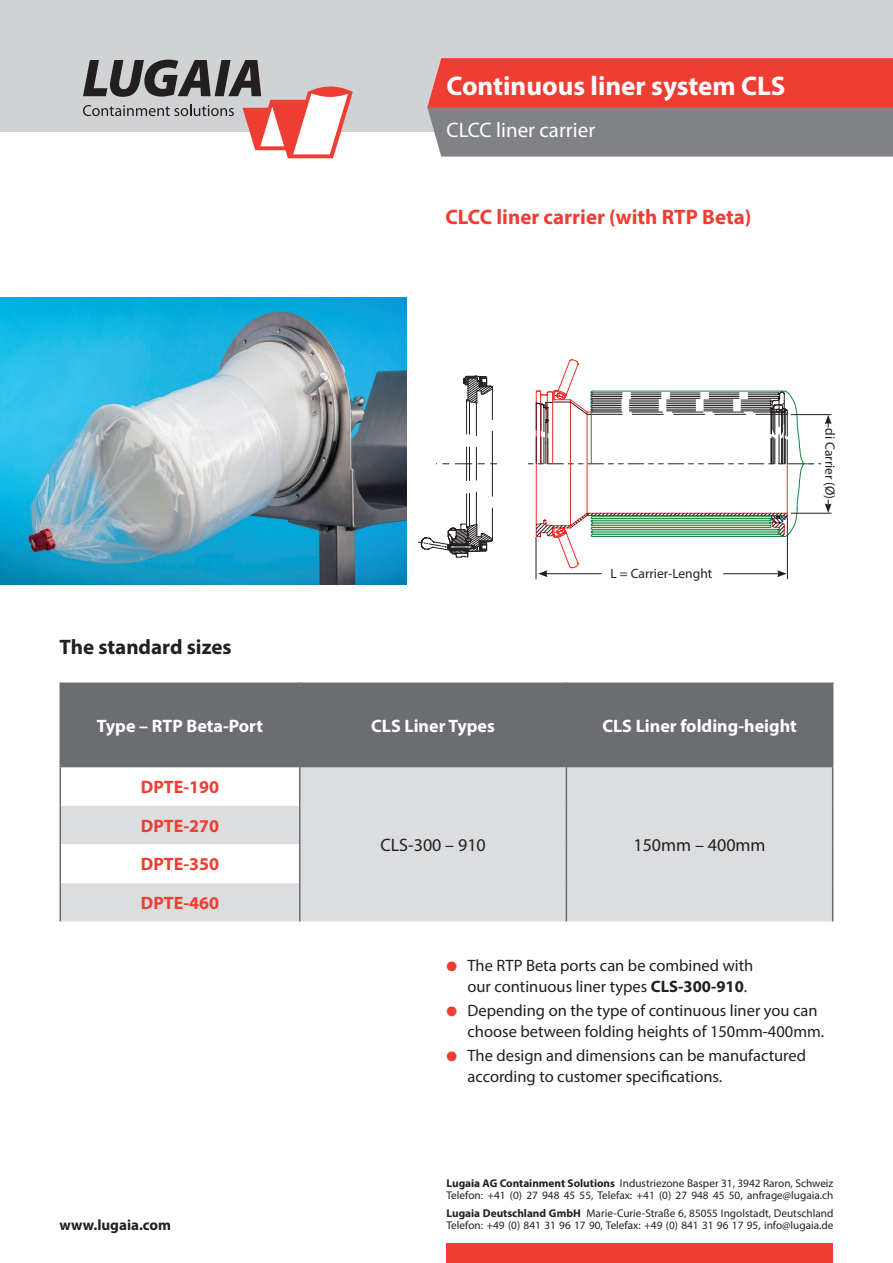
<style>
.page{position:relative;width:893px;height:1263px;background:#fff}
.page>*{position:absolute;margin:0;border:0;box-sizing:border-box;transform-origin:0 0}
.t1{font:700 27px "Myriad Pro";color:#fff}
.t2{font:700 21px "Myriad Pro";color:#ee3e34}
.t3{font:21px "Myriad Pro";color:#fff}
.t4{font:700 21px "Myriad Pro";color:#231f20}
.t5{font:700 18px "Myriad Pro";color:#fff}
.t6{font:700 18px/38.7px "Myriad Pro";color:#ee3e34;text-align:justify}
.t7{font:18px "Myriad Pro";color:#231f20}
.t8{font:16.5px/21px "Myriad Pro";color:#231f20}
.t9{font:700 15px "Myriad Pro";color:#231f20}
.t10{font:13.5px "Myriad Pro";color:#231f20}
.t11{font:11.25px/12px "Myriad Pro";color:#231f20}
.s1{color:#ee3e34}
.s2{font-weight:700}
</style>
<div class="page">
<div style="left:0;top:0;width:893px;height:132px;background:#d1d2d4"></div>
<svg style="left:427px;top:58px;width:466px;height:99px;background:#b8625f"></svg>
<div style="left:446px;top:1244px;width:387px;height:19px;background:#ee3e34"></div>
<svg style="left:83px;top:60px;width:270px;height:98px"></svg>
<div style="left:61px;top:682px;width:771px;height:85px;background:#6c6d70"></div>
<svg style="left:61px;top:767px;width:771px;height:154px;fill:#dcdddf"></svg>
<hr style="left:60px;top:682px;width:1px;height:85px;background:#6c6d70">
<hr style="left:299px;top:682px;width:2px;height:85px;background:#6c6d70">
<hr style="left:566px;top:682px;width:1px;height:85px;background:#6c6d70">
<hr style="left:832px;top:682px;width:1px;height:85px;background:#6c6d70">
<hr style="left:60px;top:767px;width:1px;height:39px;background:#6c6d70">
<hr style="left:60px;top:806px;width:1px;height:38px;background:#6c6d70">
<hr style="left:60px;top:844px;width:1px;height:39px;background:#6c6d70">
<hr style="left:60px;top:883px;width:1px;height:38px;background:#6c6d70">
<hr style="left:299px;top:767px;width:2px;height:39px;background:#6c6d70">
<hr style="left:299px;top:806px;width:2px;height:38px;background:#6c6d70">
<hr style="left:299px;top:844px;width:2px;height:39px;background:#6c6d70">
<hr style="left:299px;top:883px;width:2px;height:38px;background:#6c6d70">
<hr style="left:566px;top:767px;width:1px;height:39px;background:#6c6d70">
<hr style="left:566px;top:806px;width:1px;height:38px;background:#6c6d70">
<hr style="left:566px;top:844px;width:1px;height:39px;background:#6c6d70">
<hr style="left:566px;top:883px;width:1px;height:38px;background:#6c6d70">
<hr style="left:832px;top:767px;width:1px;height:39px;background:#6c6d70">
<hr style="left:832px;top:806px;width:1px;height:38px;background:#6c6d70">
<hr style="left:832px;top:844px;width:1px;height:39px;background:#6c6d70">
<hr style="left:832px;top:883px;width:1px;height:38px;background:#6c6d70">
<img style="left:0;top:297px;width:406px;height:287px">
<svg style="left:418px;top:375px;width:80px;height:183px"></svg>
<hr style="left:536px;top:537px;width:1px;height:42px;background:#231f20">
<hr style="left:787px;top:518px;width:1px;height:61px;background:#231f20">
<svg style="left:527px;top:359px;width:305px;height:218px"></svg>
<h1 class="t1" style="left:446px;top:68px;width:341px">Continuous liner system CLS</h1>
<h2 class="t3" style="left:446px;top:117px;width:150px">CLCC liner carrier</h2>
<h2 class="t2" style="left:445px;top:203px;width:308px">CLCC liner carrier (with RTP Beta)</h2>
<p class="t10" style="left:838px;top:428px;width:72px;rotate:90deg">di Carrier (Ø)</p>
<h2 class="t4" style="left:60px;top:633px;width:174px">The standard sizes</h2>
<p class="t10" style="left:611px;top:565px;width:103px">L = Carrier-Lenght</p>
<h3 class="t5" style="left:97px;top:714px;width:168px">Type – RTP Beta-Port</h3>
<h3 class="t5" style="left:371px;top:714px;width:125px">CLS Liner Types</h3>
<h3 class="t5" style="left:602px;top:714px;width:196px">CLS Liner folding-height</h3>
<h3 class="t6" style="left:141px;top:767px;width:80px">DPTE-190</h3>
<h3 class="t6" style="left:141px;top:806px;width:80px">DPTE-270<br>DPTE-350<br>DPTE-460</h3>
<h3 class="t7" style="left:380px;top:834px;width:107px">CLS-300 – 910</h3>
<h3 class="t7" style="left:633px;top:834px;width:134px">150mm – 400mm</h3>
<h3 class="t8" style="left:467px;top:954px;width:287px;text-indent:-21px"><span class="s1">●</span> The RTP Beta ports can be combined with our continuous liner types <span class="s2">CLS-300-910</span>.</h3>
<h3 class="t8" style="left:467px;top:999px;width:358px;line-height:21.8px;text-indent:-21px"><span class="s1">●</span> Depending on the type of continuous liner you can choose between folding heights of 150mm-400mm.</h3>
<h3 class="t8" style="left:467px;top:1044px;width:340px;text-indent:-21px"><span class="s1">●</span> The design and dimensions can be manufactured according to customer specifications.</h3>
<p class="t11" style="left:446px;top:1177px;width:388px"><span class="s2">Lugaia AG Containment Solutions</span> Industriezone Basper 31, 3942 Raron, Schweiz<br>Telefon: +41 (0) 27 948 45 55, Telefax: +41 (0) 27 948 45 50, anfrage@lugaia.ch</p>
<p class="t11" style="left:446px;top:1207px;width:388px"><span class="s2">Lugaia Deutschland GmbH</span> Marie-Curie-Straße 6, 85055 Ingolstadt, Deutschland</p>
<h3 class="t9" style="left:60px;top:1215px;width:113px">www.lugaia.com</h3>
<p class="t11" style="left:446px;top:1219px;width:388px">Telefon: +49 (0) 841 31 96 17 90, Telefax: +49 (0) 841 31 96 17 95, info@lugaia.de</p>
</div>
